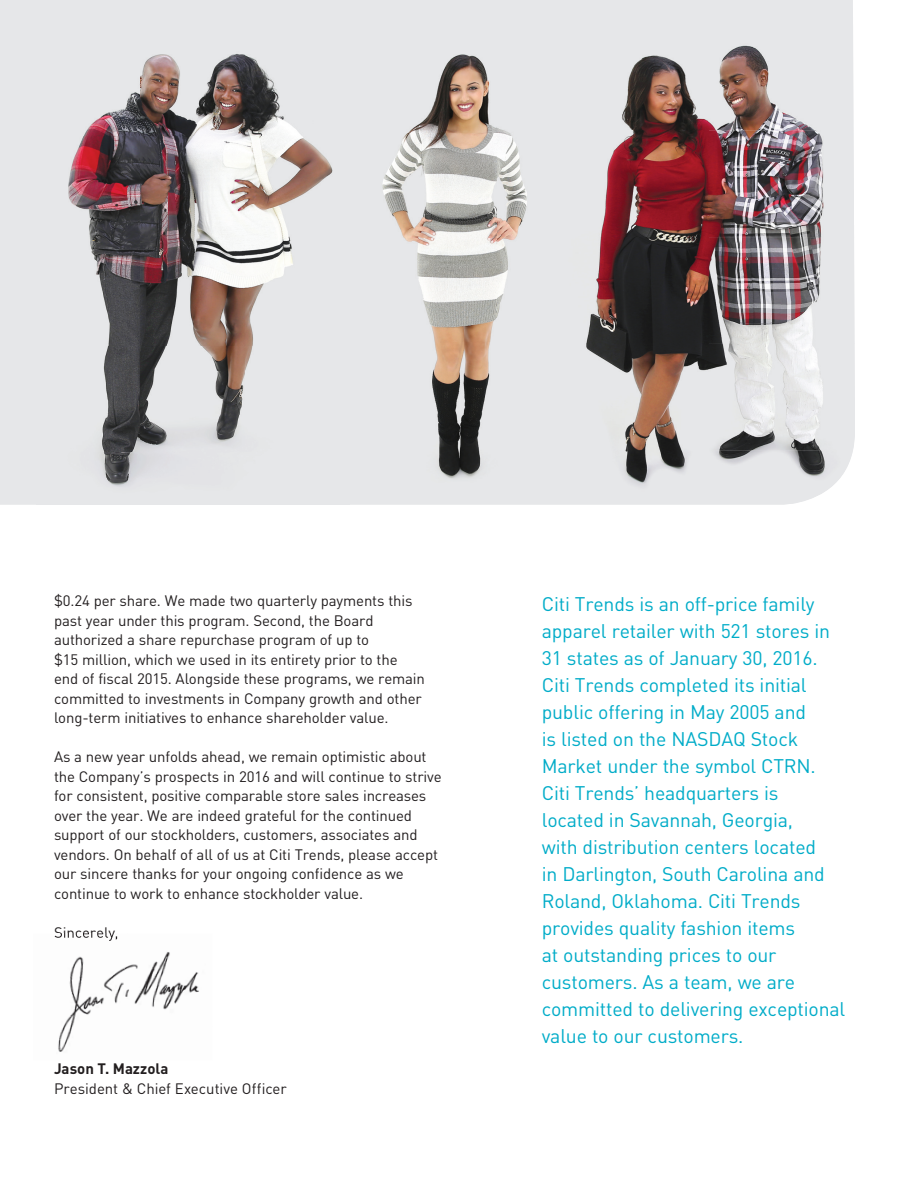
<style>
.page{position:relative;width:918px;height:1188px;background:#fff}
.page>*{position:absolute;margin:0;border:0;box-sizing:border-box;transform-origin:0 0}
.t1{font:19.5px/27px "DIN";letter-spacing:-.01em;color:#00acc8}
.t2{font:15px/19.5px "DIN";letter-spacing:-.01em;color:#231f20}
.t3{font:700 15px "DIN";color:#231f20}
</style>
<div class="page">
<img style="left:54px;top:936px;width:67px;height:78px">
<img style="left:121px;top:952px;width:78px;height:58px">
<img style="left:58px;top:1014px;width:31px;height:38px">
<img style="left:55px;top:934px;width:62px;height:7px">
<div style="left:0;top:0;width:853px;height:505px;background:#e6e7e9"></div>
<img style="left:37px;top:31px;width:313px;height:474px">
<img style="left:364px;top:29px;width:176px;height:470px">
<img style="left:561px;top:24px;width:294px;height:426px">
<img style="left:561px;top:450px;width:292px;height:54px">
<p class="t2" style="left:54px;top:591px;width:372px">$0.24 per share. We made two quarterly payments this past year under this program. Second, the Board authorized a share repurchase program of up to<br>$15 million, which we used in its entirety prior to the end of fiscal 2015. Alongside these programs, we remain committed to investments in Company growth and other long-term initiatives to enhance shareholder value.</p>
<p class="t2" style="left:54px;top:747px;width:389px">As a new year unfolds ahead, we remain optimistic about the Company’s prospects in 2016 and will continue to strive for consistent, positive comparable store sales increases over the year. We are indeed grateful for the continued support of our stockholders, customers, associates and vendors. On behalf of all of us at Citi Trends, please accept our sincere thanks for your ongoing confidence as we continue to work to enhance stockholder value.</p>
<p class="t2" style="left:54px;top:922px;width:66px">Sincerely,</p>
<p class="t3" style="left:54px;top:1059px;width:116px">Jason T. Mazzola</p>
<p class="t2" style="left:54px;top:1078px;width:234px">President &amp; Chief Executive Officer</p>
<p class="t1" style="left:542px;top:590px;width:305px">Citi Trends is an off-price family apparel retailer with 521 stores in<br>31 states as of January 30, 2016.<br>Citi Trends completed its initial public offering in May 2005 and<br>is listed on the NASDAQ Stock<br>Market under the symbol CTRN.<br>Citi Trends’ headquarters is located in Savannah, Georgia,<br>with distribution centers located<br>in Darlington, South Carolina and<br>Roland, Oklahoma. Citi Trends provides quality fashion items<br>at outstanding prices to our customers. As a team, we are committed to delivering exceptional value to our customers.</p>
</div>
